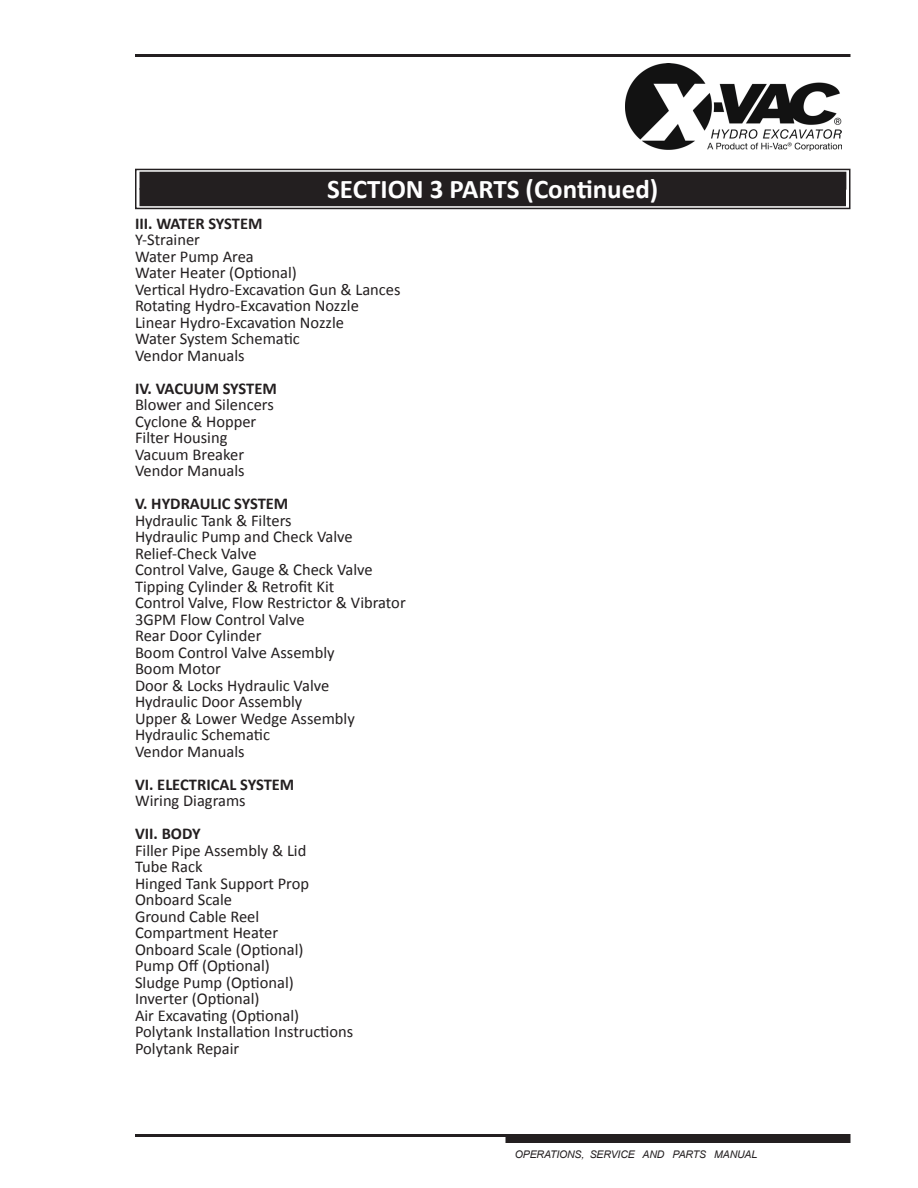
<style>
.page{position:relative;width:918px;height:1188px;background:#fff}
.page>*{position:absolute;margin:0;border:0;box-sizing:border-box;transform-origin:0 0}
.PageMaker_Defaults{font:700 27px "Calibri";color:#fff}
.PageMaker_Defaults-2{font:16.5px/16.5px "Calibri";color:#231f20}
.PageMaker_Defaults-3{font:700 16.5px/16.5px "Calibri";color:#231f20}
.t1{font:italic 10.5px "Arial";letter-spacing:-.015em;color:#231f20}
.s1{font-weight:700}
.s2{font-weight:400}
</style>
<div class="page">
<img style="left:626px;top:63px;width:216px;height:88px">
<hr style="left:135px;top:1134px;width:715px;height:3px;background:#231f20">
<div style="left:506px;top:1137px;width:344px;height:6px;background:#231f20"></div>
<hr style="left:135px;top:54px;width:715px;height:3px;background:#231f20">
<div style="left:135px;top:169px;width:715px;height:40px;border:2px solid #231f20"></div>
<div style="left:140px;top:188px;width:706px;height:18px;background:#231f20"></div>
<div style="left:140px;top:172px;width:706px;height:18px;background:#231f20"></div>
<p class="PageMaker_Defaults" style="left:327px;top:171px;width:333px">SECTION 3 PARTS (Continued)</p>
<p class="PageMaker_Defaults-3" style="left:135px;top:215px;width:129px">III. WATER SYSTEM</p>
<p class="PageMaker_Defaults-2" style="left:135px;top:232px;width:66px">Y-Strainer</p>
<p class="PageMaker_Defaults-2" style="left:135px;top:248px;width:120px">Water Pump Area</p>
<p class="PageMaker_Defaults-2" style="left:135px;top:265px;width:163px">Water Heater (Optional)</p>
<p class="PageMaker_Defaults-2" style="left:135px;top:281px;width:267px">Vertical Hydro-Excavation Gun &amp; Lances</p>
<p class="PageMaker_Defaults-2" style="left:135px;top:298px;width:225px">Rotating Hydro-Excavation Nozzle</p>
<p class="PageMaker_Defaults-2" style="left:135px;top:314px;width:211px">Linear Hydro-Excavation Nozzle</p>
<p class="PageMaker_Defaults-2" style="left:135px;top:331px;width:166px">Water System Schematic<br>Vendor Manuals</p>
<p class="PageMaker_Defaults-2" style="left:135px;top:380px;width:143px"><span class="s1">IV. VACUUM SYSTEM<br></span>Blower and Silencers<br>Cyclone &amp; Hopper</p>
<p class="PageMaker_Defaults-2" style="left:135px;top:430px;width:111px">Filter Housing<br>Vacuum Breaker</p>
<p class="PageMaker_Defaults-2" style="left:135px;top:463px;width:111px">Vendor Manuals</p>
<p class="PageMaker_Defaults-3" style="left:135px;top:496px;width:155px">V. HYDRAULIC SYSTEM</p>
<p class="PageMaker_Defaults-2" style="left:135px;top:512px;width:158px">Hydraulic Tank &amp; Filters</p>
<p class="PageMaker_Defaults-2" style="left:135px;top:529px;width:219px">Hydraulic Pump and Check Valve</p>
<p class="PageMaker_Defaults-2" style="left:135px;top:545px;width:123px">Relief-Check Valve</p>
<p class="PageMaker_Defaults-2" style="left:135px;top:562px;width:239px">Control Valve, Gauge &amp; Check Valve</p>
<p class="PageMaker_Defaults-2" style="left:135px;top:578px;width:201px">Tipping Cylinder &amp; Retrofit Kit</p>
<p class="PageMaker_Defaults-2" style="left:135px;top:595px;width:272px">Control Valve, Flow Restrictor &amp; Vibrator</p>
<p class="PageMaker_Defaults-2" style="left:135px;top:611px;width:171px">3GPM Flow Control Valve</p>
<p class="PageMaker_Defaults-2" style="left:135px;top:628px;width:128px">Rear Door Cylinder</p>
<p class="PageMaker_Defaults-2" style="left:135px;top:644px;width:201px">Boom Control Valve Assembly<br>Boom Motor</p>
<p class="PageMaker_Defaults-2" style="left:135px;top:677px;width:196px">Door &amp; Locks Hydraulic Valve</p>
<p class="PageMaker_Defaults-2" style="left:135px;top:694px;width:169px">Hydraulic Door Assembly</p>
<p class="PageMaker_Defaults-2" style="left:135px;top:710px;width:221px">Upper &amp; Lower Wedge Assembly</p>
<p class="PageMaker_Defaults-2" style="left:135px;top:727px;width:137px">Hydraulic Schematic<br>Vendor Manuals</p>
<p class="PageMaker_Defaults-3" style="left:135px;top:776px;width:161px">VI. ELECTRICAL SYSTEM<br><span class="s2">Wiring Diagrams</span></p>
<p class="PageMaker_Defaults-2" style="left:135px;top:826px;width:173px"><span class="s1">VII. BODY<br></span>Filler Pipe Assembly &amp; Lid</p>
<p class="PageMaker_Defaults-2" style="left:135px;top:859px;width:69px">Tube Rack</p>
<p class="PageMaker_Defaults-2" style="left:135px;top:875px;width:176px">Hinged Tank Support Prop</p>
<p class="PageMaker_Defaults-2" style="left:135px;top:892px;width:99px">Onboard Scale</p>
<p class="PageMaker_Defaults-2" style="left:135px;top:908px;width:126px">Ground Cable Reel</p>
<p class="PageMaker_Defaults-2" style="left:135px;top:925px;width:145px">Compartment Heater</p>
<p class="PageMaker_Defaults-2" style="left:135px;top:941px;width:170px">Onboard Scale (Optional)</p>
<p class="PageMaker_Defaults-2" style="left:135px;top:958px;width:136px">Pump Off (Optional)</p>
<p class="PageMaker_Defaults-2" style="left:135px;top:974px;width:160px">Sludge Pump (Optional)</p>
<p class="PageMaker_Defaults-2" style="left:135px;top:991px;width:126px">Inverter (Optional)</p>
<p class="PageMaker_Defaults-2" style="left:135px;top:1007px;width:166px">Air Excavating (Optional)</p>
<p class="PageMaker_Defaults-2" style="left:135px;top:1024px;width:220px">Polytank Installation Instructions</p>
<p class="PageMaker_Defaults-2" style="left:135px;top:1040px;width:106px">Polytank Repair</p>
<p class="t1" style="left:515px;top:1147px;width:244px">OPERATIONS, SERVICE AND PARTS MANUAL</p>
</div>
